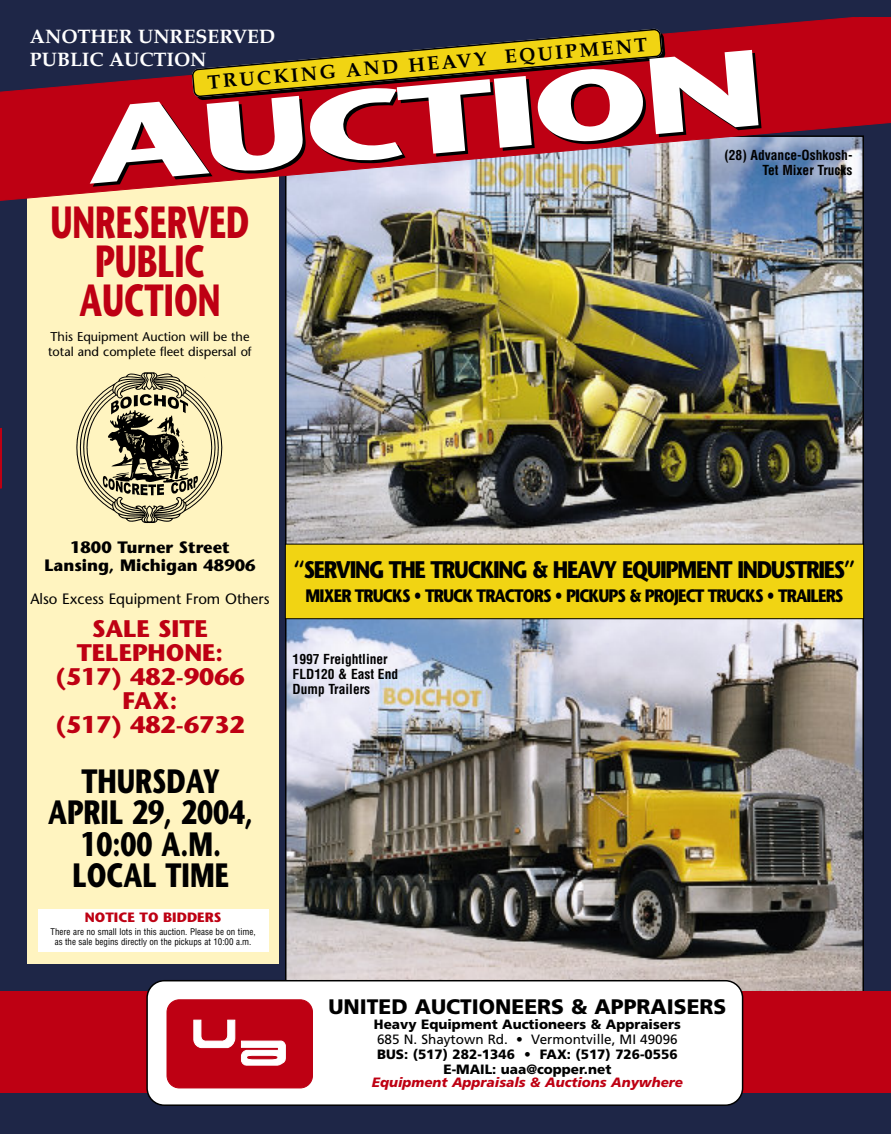
<style>
.page{position:relative;width:891px;height:1134px;background:#fff}
.page>*{position:absolute;margin:0;border:0;box-sizing:border-box;transform-origin:0 0}
.t1{font:700 45px/39px "Stone Sans";color:#be0013;text-align:center;scale:.68 1}
.t2{font:700 33.75px/31.5px "Stone Sans";color:#000;text-align:center;scale:.76 1}
.t3{font:700 24px/24px "Stone Sans";color:#be0013;text-align:center}
.t4{font:700 24px "Stone Sans";letter-spacing:-.065em;color:#000;scale:.85 1}
.t5{font:900 21px "Frutiger";color:#000}
.t6{font:700 19.5px/22.5px "Palatino";color:#fff}
.t7{font:700 19.5px "Palatino";color:#000}
.t8{font:700 18px "Stone Sans";letter-spacing:-.065em;color:#000;scale:.85 1}
.t9{font:700 16.5px/18px "Stone Sans";color:#000;text-align:center}
.t10{font:15px "Stone Sans";color:#000}
.t11{font:900 13.5px/15px "Frutiger";color:#000;text-align:center}
.t12{font:700 condensed 13.5px/15px "Helvetica";color:#000;text-align:right}
.t13{font:13.5px "Frutiger";color:#000}
.t14{font:italic 900 13.5px "Frutiger";color:#be0013}
.t15{font:700 13.5px "Stone Sans";color:#be0013}
.t16{font:12.75px/15px "Stone Sans";color:#000}
.t17{font:condensed 9px/9.8px "Helvetica";color:#000;text-align:center}
</style>
<div class="page">
<div style="left:1px;top:0;width:890px;height:1134px;background:#1e2647"></div>
<div style="left:27px;top:112px;width:251px;height:851px;background:#fff4c0"></div>
<img style="left:287px;top:210px;width:575px;height:334px">
<img style="left:287px;top:619px;width:575px;height:372px">
<div style="left:0;top:991px;width:891px;height:102px;background:#be0013"></div>
<svg style="left:0;top:17px;width:891px;height:193px"></svg>
<svg style="left:90px;top:28px;width:672px;height:159px;background:#b27b71"></svg>
<div style="left:146px;top:980px;width:597px;height:126px;background:#fff"></div>
<div style="left:167px;top:1000px;width:145px;height:88px;background:#be0013;border-radius:12px"></div>
<div style="left:167px;top:1000px;width:146px;height:88px;border:1px solid #be0013;border-radius:12px"></div>
<svg style="left:194px;top:1020px;width:41px;height:28px"></svg>
<svg style="left:241px;top:1040px;width:45px;height:25px"></svg>
<svg style="left:0;top:424px;width:2px;height:113px"></svg>
<div style="left:285px;top:544px;width:579px;height:75px;background:#f1d413"></div>
<div style="left:285px;top:544px;width:579px;height:75px;border:1px solid #000"></div>
<img style="left:76px;top:372px;width:147px;height:151px">
<div style="left:38px;top:909px;width:230px;height:43px;background:#fff"></div>
<h3 class="t6" style="left:30px;top:27px;width:247px">ANOTHER UNRESERVED<br>PUBLIC AUCTION</h3>
<h3 class="t7" style="left:207px;top:75px;width:443px;rotate:-5deg">TRUCKING AND HEAVY EQUIPMENT</h3>
<h1 class="t1" style="left:50px;top:206px;width:294px">UNRESERVED<br>PUBLIC<br>AUCTION</h1>
<h3 class="t16" style="left:48px;top:331px;width:205px">This Equipment Auction will be the total and complete fleet dispersal of</h3>
<h3 class="t12" style="left:724px;top:148px;width:130px">(28) Advance-Oshkosh-<br>Tet Mixer Trucks</h3>
<h3 class="t9" style="left:44px;top:539px;width:213px">1800 Turner Street<br>Lansing, Michigan 48906</h3>
<h3 class="t10" style="left:30px;top:592px;width:241px">Also Excess Equipment From Others</h3>
<h3 class="t3" style="left:55px;top:618px;width:191px">SALE SITE<br>TELEPHONE: (517) 482-9066<br>FAX:<br>(517) 482-6732</h3>
<h2 class="t2" style="left:48px;top:768px;width:271px">THURSDAY<br>APRIL 29, 2004,<br>10:00 A.M.<br>LOCAL TIME</h2>
<h3 class="t15" style="left:85px;top:911px;width:138px">NOTICE TO BIDDERS</h3>
<p class="t17" style="left:51px;top:927px;width:207px">There are no small lots in this auction. Please be on time, as the sale begins directly on the pickups at 10:00 a.m.</p>
<h3 class="t4" style="left:294px;top:559px;width:662px">“SERVING THE TRUCKING &amp; HEAVY EQUIPMENT INDUSTRIES”</h3>
<h3 class="t8" style="left:306px;top:588px;width:634px">MIXER TRUCKS • TRUCK TRACTORS • PICKUPS &amp; PROJECT TRUCKS • TRAILERS</h3>
<h3 class="t12" style="left:293px;top:653px;width:107px;text-align:left">1997 Freightliner<br>FLD120 &amp; East End<br>Dump Trailers</h3>
<h3 class="t5" style="left:328px;top:998px;width:400px">UNITED AUCTIONEERS &amp; APPRAISERS</h3>
<h3 class="t11" style="left:374px;top:1018px;width:308px">Heavy Equipment Auctioneers &amp; Appraisers</h3>
<h3 class="t13" style="left:377px;top:1033px;width:302px">685 N. Shaytown Rd. • Vermontville, MI 49096</h3>
<h3 class="t11" style="left:377px;top:1048px;width:302px">BUS: (517) 282-1346 • FAX: (517) 726-0556<br>E-MAIL: uaa@copper.net</h3>
<h3 class="t14" style="left:372px;top:1076px;width:313px">Equipment Appraisals &amp; Auctions Anywhere</h3>
</div>
